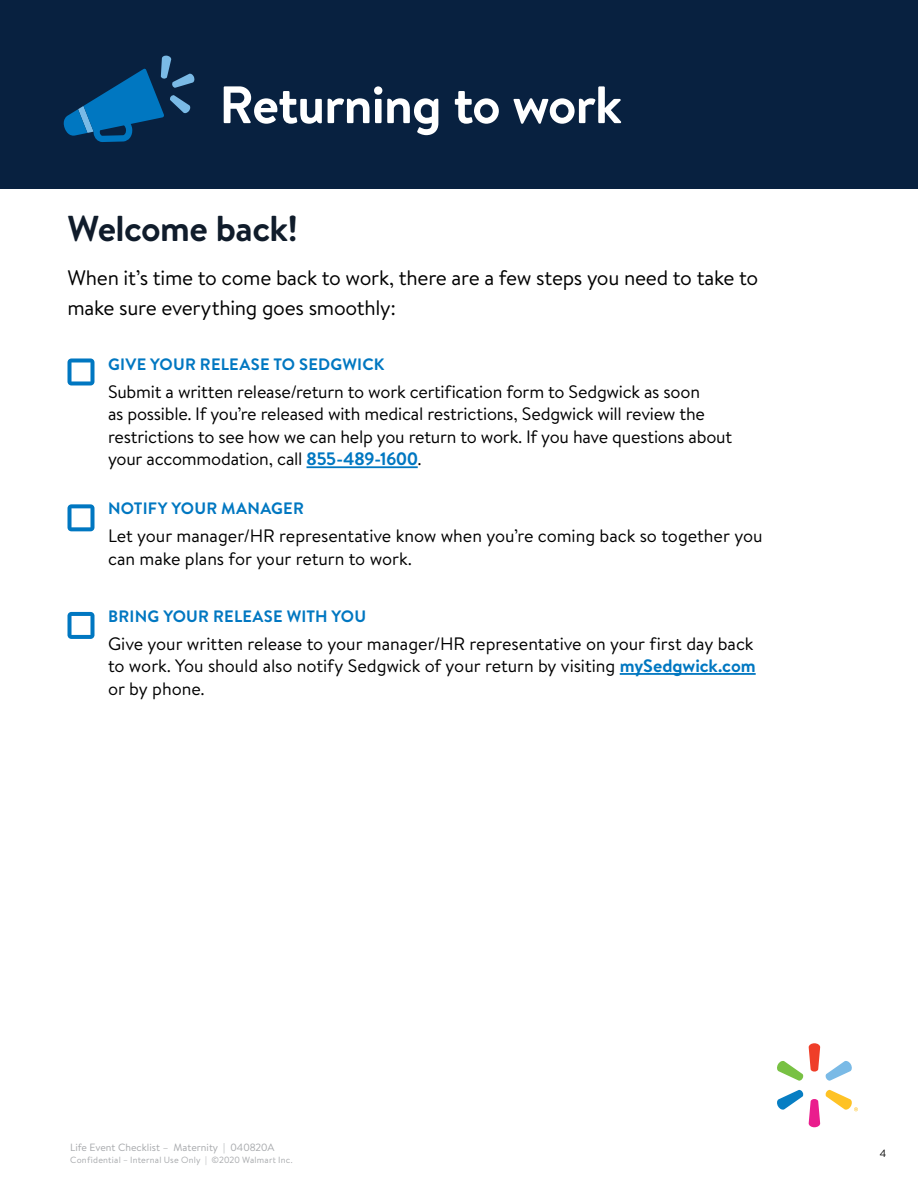
<style>
.page{position:relative;width:918px;height:1188px;background:#fff}
.page>*{position:absolute;margin:0;border:0;box-sizing:border-box;transform-origin:0 0}
.t1{font:700 52.5px "Bogle";letter-spacing:-.02em;color:#fff}
.t2{font:700 36px "Bogle";letter-spacing:-.015em;color:#101c2b}
.t3{font:21px/30px "Bogle";letter-spacing:-.015em;color:#000}
.t4{font:18px/22.5px "Bogle";letter-spacing:-.01em;color:#000}
.t5{font:700 16.5px "Bogle";letter-spacing:.015em;color:#0077c1}
.t6{font:10.5px "Bogle";color:#a7a9ac}
.t7{font:10.5px "Bogle";color:#000}
.t8{font:9px "Bogle";letter-spacing:.025em;color:#a7a9ac}
.s1{font-weight:700;color:#0077c1}
</style>
<div class="page">
<div style="left:0;top:0;width:918px;height:189px;background:#082140"></div>
<svg style="left:63px;top:55px;width:132px;height:87px"></svg>
<hr style="left:307px;top:466px;width:111px;height:2px;background:#0077c1">
<hr style="left:620px;top:673px;width:136px;height:2px;background:#0077c1">
<svg style="left:68px;top:358px;width:26px;height:27px"></svg>
<svg style="left:68px;top:504px;width:26px;height:27px"></svg>
<svg style="left:68px;top:612px;width:26px;height:27px"></svg>
<svg style="left:777px;top:1090px;width:81px;height:37px"></svg>
<svg style="left:777px;top:1043px;width:75px;height:38px"></svg>
<h1 class="t1" style="left:219px;top:68px;width:404px">Returning to work</h1>
<h2 class="t2" style="left:68px;top:204px;width:232px">Welcome back!</h2>
<p class="t3" style="left:68px;top:262px;width:692px">When it’s time to come back to work, there are a few steps you need to take to make sure everything goes smoothly:</p>
<p class="t5" style="left:108px;top:353px;width:278px">GIVE YOUR RELEASE TO SEDGWICK</p>
<p class="t4" style="left:108px;top:380px;width:626px">Submit a written release/return to work certification form to Sedgwick as soon<br>as possible. If you’re released with medical restrictions, Sedgwick will review the restrictions to see how we can help you return to work. If you have questions about your accommodation, call <span class="s1">855-489-1600</span>.</p>
<p class="t5" style="left:108px;top:497px;width:197px">NOTIFY YOUR MANAGER</p>
<p class="t4" style="left:108px;top:524px;width:656px">Let your manager/HR representative know when you’re coming back so together you can make plans for your return to work.</p>
<p class="t5" style="left:108px;top:605px;width:260px">BRING YOUR RELEASE WITH YOU</p>
<p class="t4" style="left:108px;top:632px;width:649px;text-align:justify">Give your written release to your manager/HR representative on your first day back to work. You should also notify Sedgwick of your return by visiting <span class="s1">mySedgwick.com </span>or by phone.</p>
<p class="t6" style="left:70px;top:1140px;width:206px">Life Event Checklist – Maternity | 040820A</p>
<p class="t8" style="left:70px;top:1153px;width:224px">Confidential – Internal Use Only | ©2020 Walmart Inc.</p>
<p class="t7" style="left:880px;top:1146px;width:8px">4</p>
</div>
